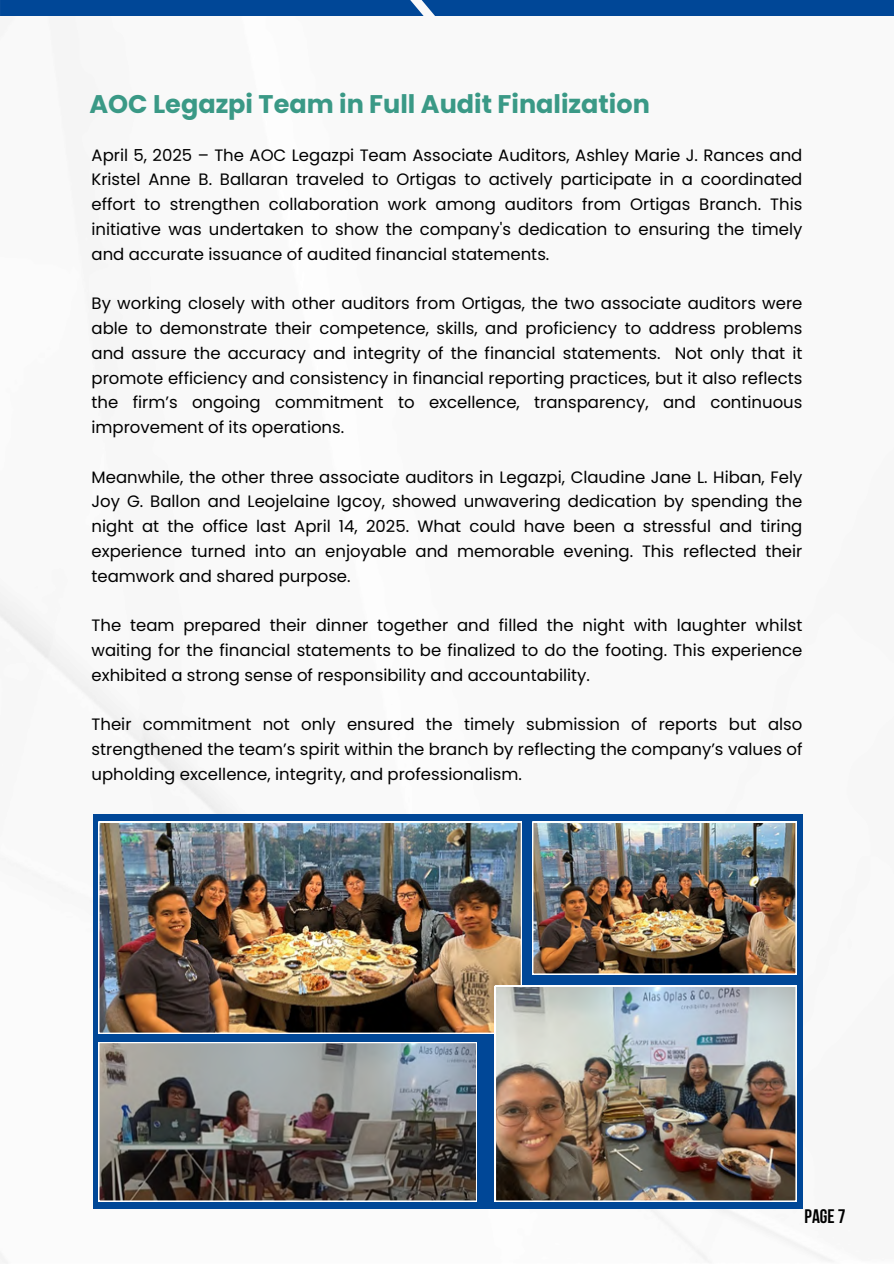
<style>
.page{position:relative;width:894px;height:1264px;background:#fff}
.page>*{position:absolute;margin:0;border:0;box-sizing:border-box;transform-origin:0 0}
.t1{font:700 25.5px "Poppins";color:#3a9986}
.t2{font:700 19.5px "Bebas Neue";color:#000}
.t3{font:16.5px/24.8px "Poppins";color:#000;text-align:justify}
</style>
<div class="page">
<img style="left:0;top:77px;width:832px;height:1186px">
<div style="left:0;top:0;width:440px;height:16px;background:#004797"></div>
<div style="left:440px;top:0;width:453px;height:16px;background:#004797"></div>
<div style="left:93px;top:813px;width:709px;height:395px;background:#004797"></div>
<img style="left:98px;top:821px;width:423px;height:212px">
<img style="left:495px;top:985px;width:301px;height:216px">
<img style="left:98px;top:1042px;width:378px;height:159px">
<img style="left:532px;top:821px;width:264px;height:153px">
<p class="t1" style="left:89px;top:86px;width:562px">AOC Legazpi Team in Full Audit Finalization</p>
<p class="t3" style="left:91px;top:142px;width:712px">April 5, 2025 – The AOC Legazpi Team Associate Auditors, Ashley Marie J. Rances and Kristel Anne B. Ballaran traveled to Ortigas to actively participate in a coordinated effort to strengthen collaboration work among auditors from Ortigas Branch. This initiative was undertaken to show the company's dedication to ensuring the timely and accurate issuance of audited financial statements.</p>
<h1 class="t3" style="left:91px;top:291px;width:712px">By working closely with other auditors from Ortigas, the two associate auditors were able to demonstrate their competence, skills, and proficiency to address problems and assure the accuracy and integrity of the financial statements. Not only that it promote efficiency and consistency in financial reporting practices, but it also reflects the firm’s ongoing commitment to excellence, transparency, and continuous improvement of its operations.</h1>
<p class="t3" style="left:91px;top:464px;width:712px">Meanwhile, the other three associate auditors in Legazpi, Claudine Jane L. Hiban, Fely Joy G. Ballon and Leojelaine Igcoy, showed unwavering dedication by spending the night at the office last April 14, 2025. What could have been a stressful and tiring experience turned into an enjoyable and memorable evening. This reflected their teamwork and shared purpose.</p>
<p class="t3" style="left:91px;top:613px;width:712px">The team prepared their dinner together and filled the night with laughter whilst waiting for the financial statements to be finalized to do the footing. This experience exhibited a strong sense of responsibility and accountability.</p>
<p class="t3" style="left:91px;top:712px;width:712px">Their commitment not only ensured the timely submission of reports but also strengthened the team’s spirit within the branch by reflecting the company’s values of upholding excellence, integrity, and professionalism.</p>
<p class="t2" style="left:804px;top:1208px;width:42px">PAGE7</p>
</div>
